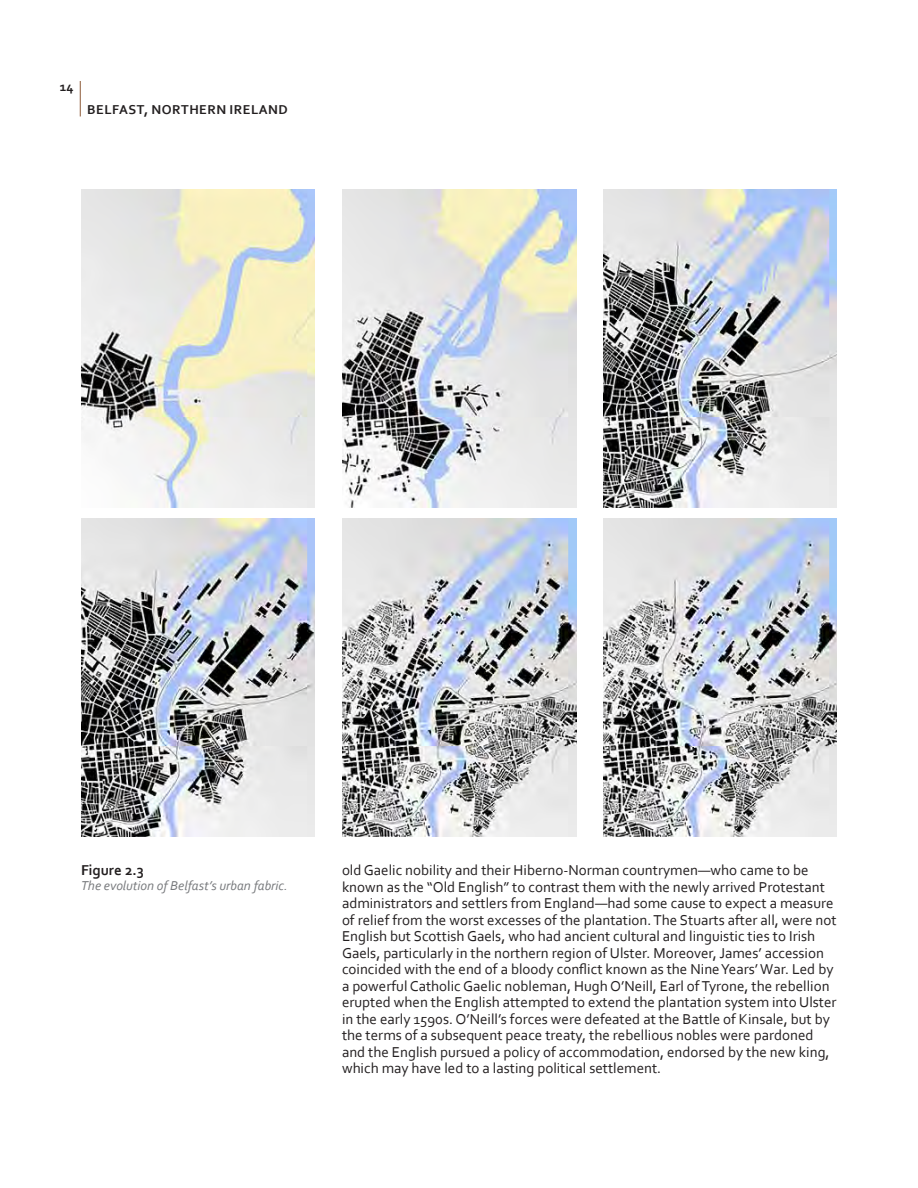
<style>
.page{position:relative;width:918px;height:1188px;background:#fff}
.page>*{position:absolute;margin:0;border:0;box-sizing:border-box;transform-origin:0 0}
.Figure_Number{font:15px/16.5px "Corbel";color:#231f20}
.t1{font:700 15px "Corbel";color:#231f20}
.t2{font:italic 13.5px "Corbel";color:#787a7d}
.t3{font:700 13.5px "Corbel";letter-spacing:.04em;color:#231f20}
</style>
<div class="page">
<img style="left:81px;top:189px;width:234px;height:319px">
<img style="left:342px;top:189px;width:234px;height:319px">
<img style="left:81px;top:518px;width:234px;height:319px">
<img style="left:342px;top:518px;width:234px;height:319px">
<img style="left:603px;top:518px;width:234px;height:319px">
<img style="left:603px;top:189px;width:234px;height:319px">
<hr style="left:80px;top:81px;width:1px;height:35px;background:#9a6c4e">
<p class="t3" style="left:60px;top:78px;width:15px">14</p>
<p class="t3" style="left:87px;top:101px;width:202px">BELFAST, NORTHERN IRELAND</p>
<p class="t1" style="left:81px;top:861px;width:65px">Figure 2.3</p>
<p class="t2" style="left:81px;top:877px;width:208px">The evolution of Belfast’s urban fabric.</p>
<p class="Figure_Number" style="left:342px;top:862px;width:496px">old Gaelic nobility and their Hiberno-Norman countrymen—who came to be known as the “Old English” to contrast them with the newly arrived Protestant administrators and settlers from England—had some cause to expect a measure of relief from the worst excesses of the plantation. The Stuarts after all, were not English but Scottish Gaels, who had ancient cultural and linguistic ties to Irish Gaels, particularly in the northern region of Ulster. Moreover, James’ accession coincided with the end of a bloody conflict known as the Nine Years’ War. Led by a powerful Catholic Gaelic nobleman, Hugh O’Neill, Earl of Tyrone, the rebellion erupted when the English attempted to extend the plantation system into Ulster in the early 1590s. O’Neill’s forces were defeated at the Battle of Kinsale, but by the terms of a subsequent peace treaty, the rebellious nobles were pardoned and the English pursued a policy of accommodation, endorsed by the new king, which may have led to a lasting political settlement.</p>
</div>
